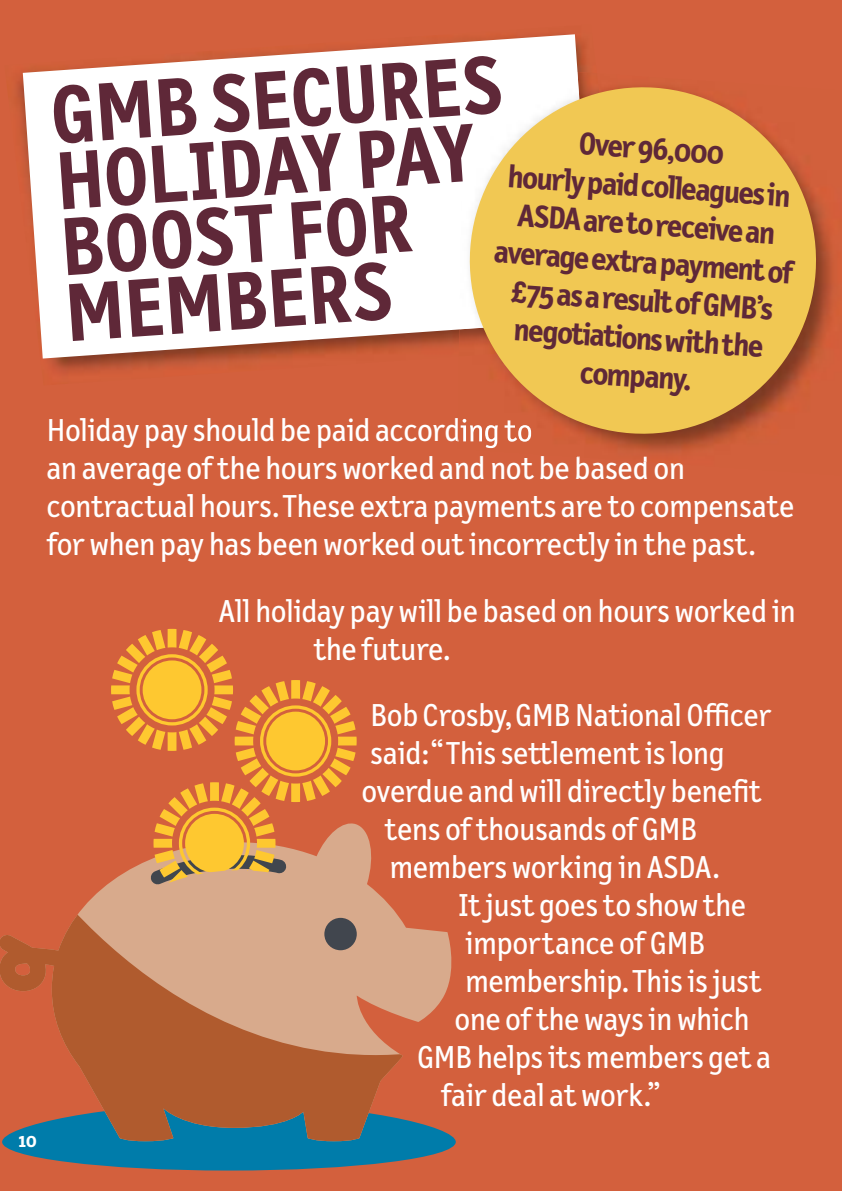
<style>
.page{position:relative;width:842px;height:1191px;background:#d3603d}
.page>*{position:absolute;margin:0;border:0;box-sizing:border-box;transform-origin:0 0}
.t1{font:700 82.8px/66px "Letter Gothic Text";color:#5f2838}
.t2{font:32px/38px "Letter Gothic Text";color:#fff}
.t3{font:700 32px/38px "Letter Gothic Text";color:#5f2838;text-align:center}
.t4{font:700 20px "Letter Gothic Text Pro";color:#fff}
</style>
<div class="page">
<img style="left:16px;top:73px;width:260px;height:300px">
<svg style="left:23px;top:34px;width:563px;height:324px;background:#f7e8e3"></svg>
<svg style="left:2px;top:1141px;width:454px;height:29px"></svg>
<svg style="left:0;top:843px;width:456px;height:298px"></svg>
<svg style="left:111px;top:629px;width:246px;height:256px"></svg>
<img style="left:457px;top:73px;width:376px;height:392px">
<img style="left:459px;top:64px;width:136px;height:265px">
<svg style="left:464px;top:81px;width:358px;height:359px;background:#e8b559"></svg>
<h1 class="t1" style="left:49px;top:82px;width:454px;rotate:-4deg">GMB SECURES<br>HOLIDAY PAY<br>BOOST FOR<br>MEMBERS</h1>
<p class="t3" style="left:503px;top:119px;width:302px;rotate:4deg">Over96,000 hourlypaidcolleaguesin<br>ASDAaretoreceivean averageextrapaymentof £75asaresultofGMB’s negotiationswiththe company.</p>
<p class="t2" style="left:47px;top:411px;width:749px">Holiday pay should be paid according to<br>an average ofthe hours worked and not be based on contractual hours.These extra payments are to compensate for when pay has been worked outincorrectly in the past.</p>
<p class="t2" style="left:314px;top:592px;width:483px;text-indent:-95px">All holiday pay will be based on hours worked in the future.</p>
<p class="t4" style="left:18px;top:1133px;width:20px">10</p>
<p class="t2" style="left:370px;top:696px;width:402px">Bob Crosby,GMB National Officer</p>
<p class="t2" style="left:370px;top:734px;width:356px">said:“Thissettlementislong</p>
<p class="t2" style="left:362px;top:772px;width:401px">overdue and will directly benefit</p>
<p class="t2" style="left:385px;top:810px;width:313px">tens ofthousands of GMB</p>
<p class="t2" style="left:390px;top:848px;width:331px">members working in ASDA.</p>
<p class="t2" style="left:458px;top:886px;width:289px">Itjust goesto show the</p>
<p class="t2" style="left:465px;top:924px;width:241px">importance of GMB</p>
<p class="t2" style="left:465px;top:962px;width:297px">membership.Thisisjust</p>
<p class="t2" style="left:455px;top:1000px;width:296px">one ofthe waysin which</p>
<p class="t2" style="left:417px;top:1038px;width:355px">GMB helpsits members get a</p>
<p class="t2" style="left:441px;top:1076px;width:221px">fair deal at work.”</p>
</div>
